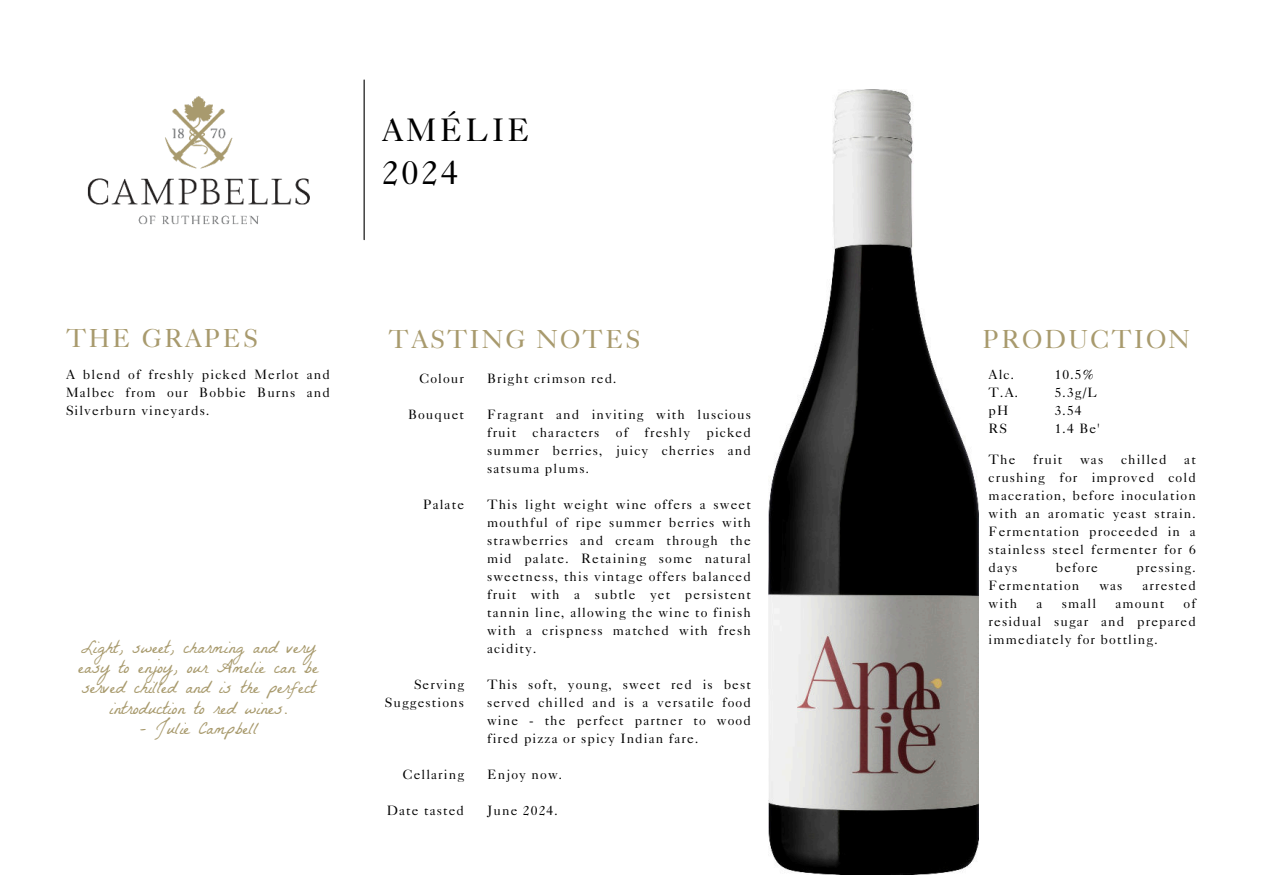
<style>
.page{position:relative;width:1263px;height:894px;background:#fff}
.page>*{position:absolute;margin:0;border:0;box-sizing:border-box;transform-origin:0 0}
.t1{font:34.05px "Caslon Five Forty";color:#000}
.t2{font:32.55px "Caslon Five Forty";letter-spacing:.08em;color:#000}
.t3{font:26.1px "Caslon Five Forty";letter-spacing:.08em;color:#a89a6d}
.t4{font:18px/20.2px "La Belle Aurore";color:#a89a6d;text-align:center}
.t5{font:13.5px/18px "Caslon Five Forty";letter-spacing:.08em;color:#000;text-align:justify}
</style>
<div class="page">
<img style="left:87px;top:96px;width:223px;height:129px">
<hr style="left:364px;top:80px;width:1px;height:159px;background:#000">
<img style="left:769px;top:89px;width:209px;height:784px">
<h2 class="t2" style="left:382px;top:109px;width:150px">AMÉLIE</h2>
<h1 class="t1" style="left:382px;top:151px;width:78px">2024</h1>
<h3 class="t3" style="left:66px;top:322px;width:193px">THE GRAPES</h3>
<p class="t5" style="left:66px;top:365px;width:265px">A blend of freshly picked Merlot and Malbec from our Bobbie Burns and Silverburn vineyards.</p>
<h3 class="t4" style="left:79px;top:636px;width:241px">Light, sweet, charming and very easy to enjoy, our Amelie can be served chilled and is the perfect introduction to red wines.</h3>
<h3 class="t4" style="left:139px;top:717px;width:120px">- Julie Campbell</h3>
<h3 class="t3" style="left:389px;top:323px;width:253px">TASTING NOTES</h3>
<p class="t5" style="left:487px;top:369px;width:131px">Bright crimson red.</p>
<p class="t5" style="left:487px;top:405px;width:265px">Fragrant and inviting with luscious fruit characters of freshly picked summer berries, juicy cherries and satsuma plums.</p>
<p class="t5" style="left:487px;top:495px;width:265px">This light weight wine offers a sweet mouthful of ripe summer berries with strawberries and cream through the mid palate. Retaining some natural sweetness, this vintage offers balanced fruit with a subtle yet persistent tannin line, allowing the wine to finish with a crispness matched with fresh acidity.</p>
<p class="t5" style="left:487px;top:675px;width:265px">This soft, young, sweet red is best served chilled and is a versatile food wine - the perfect partner to wood fired pizza or spicy Indian fare.</p>
<p class="t5" style="left:487px;top:765px;width:77px">Enjoy now.</p>
<p class="t5" style="left:487px;top:801px;width:72px">June 2024.</p>
<p class="t5" style="left:420px;top:369px;width:46px">Colour</p>
<p class="t5" style="left:408px;top:405px;width:58px">Bouquet</p>
<p class="t5" style="left:423px;top:495px;width:42px">Palate</p>
<p class="t5" style="left:385px;top:675px;width:81px;text-align:right">Serving<br>Suggestions</p>
<p class="t5" style="left:403px;top:765px;width:63px">Cellaring</p>
<p class="t5" style="left:387px;top:801px;width:79px">Date tasted</p>
<h3 class="t3" style="left:983px;top:323px;width:209px">PRODUCTION</h3>
<p class="t5" style="left:989px;top:365px;width:31px;text-align:left">Alc.<br>T.A. pH<br>RS</p>
<p class="t5" style="left:989px;top:450px;width:28px">The</p>
<p class="t5" style="left:1033px;top:450px;width:31px">fruit</p>
<p class="t5" style="left:1080px;top:450px;width:25px">was</p>
<p class="t5" style="left:1121px;top:450px;width:47px">chilled</p>
<p class="t5" style="left:1055px;top:365px;width:47px;text-align:left">10.5%<br>5.3g/L<br>3.54<br>1.4 Be'</p>
<p class="t5" style="left:989px;top:450px;width:209px;text-indent:196px">at crushing for improved cold maceration, before inoculation with an aromatic yeast strain.<br>Fermentation proceeded in a stainless steel fermenter for 6 days</p>
<p class="t5" style="left:1056px;top:558px;width:44px">before</p>
<p class="t5" style="left:1136px;top:558px;width:61px">pressing.</p>
<p class="t5" style="left:989px;top:576px;width:92px">Fermentation</p>
<p class="t5" style="left:1099px;top:576px;width:25px">was</p>
<p class="t5" style="left:1142px;top:576px;width:55px">arrested</p>
<p class="t5" style="left:989px;top:594px;width:30px">with</p>
<p class="t5" style="left:1037px;top:594px;width:7px">a</p>
<p class="t5" style="left:1062px;top:594px;width:36px">small</p>
<p class="t5" style="left:1115px;top:594px;width:50px">amount</p>
<p class="t5" style="left:989px;top:594px;width:209px;text-indent:195px">of residual sugar and prepared immediately for bottling.</p>
</div>
